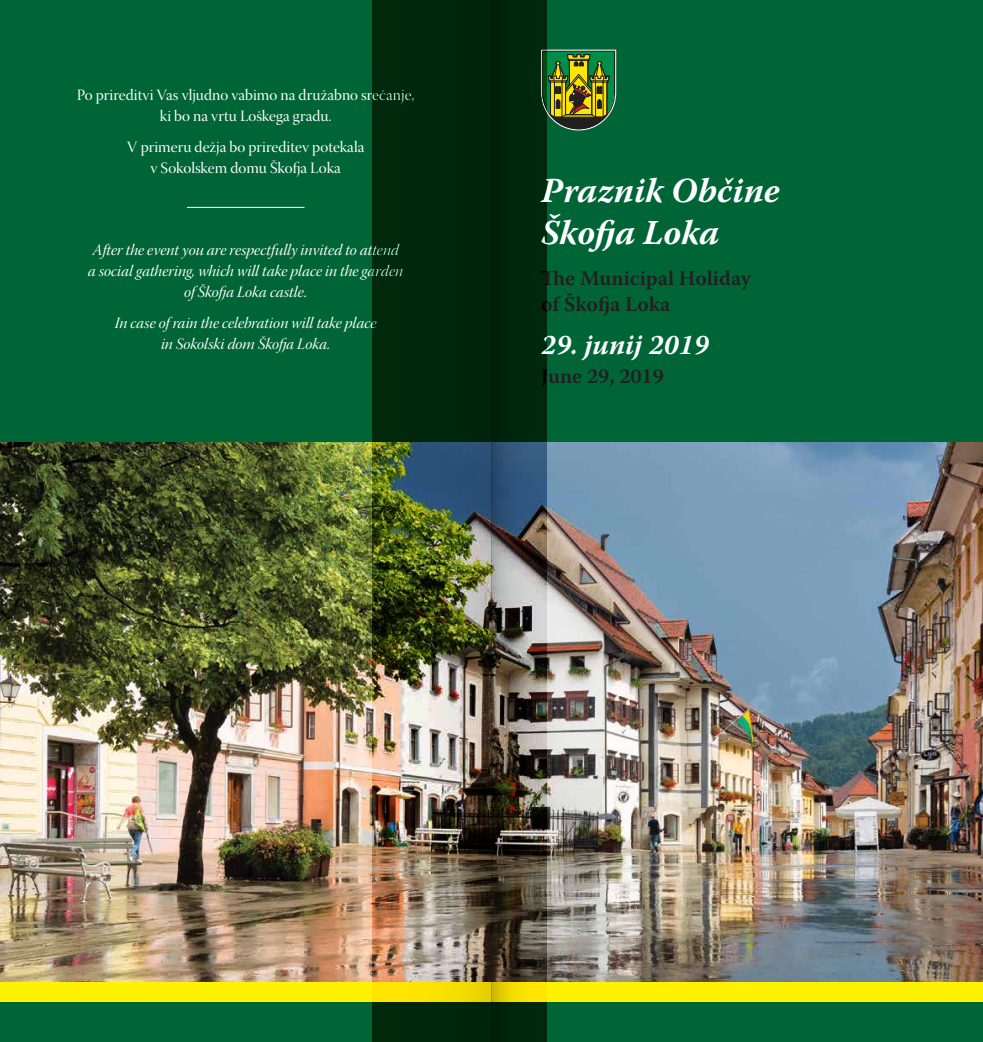
<style>
.page{position:relative;width:983px;height:1042px;background:#fff}
.page>*{position:absolute;margin:0;border:0;box-sizing:border-box;transform-origin:0 0}
.t1{font:italic 700 35px/42px "Warnock Pro";color:#fff}
.t2{font:italic 700 28px "Warnock Pro";color:#fff}
.t3{font:600 21px/25.2px "Warnock Pro";color:#231f20}
.t4{font:15.75px/21px "Warnock Pro It Disp";color:#fff;text-align:center}
.t5{font:15.75px/21px "Warnock Pro Disp";color:#fff;text-align:center}
</style>
<div class="page">
<img style="left:0;top:441px;width:982px;height:541px">
<div style="left:0;top:1002px;width:982px;height:40px;background:#006536"></div>
<div style="left:0;top:0;width:982px;height:441px;background:#006536"></div>
<div style="left:0;top:982px;width:982px;height:20px;background:#fff200"></div>
<hr style="left:187px;top:207px;width:117px;height:1px;background:#fff">
<svg style="left:546px;top:50px;width:70px;height:80px;background:#5d7a29"></svg>
<img style="left:491px;top:0;width:55px;height:1042px">
<img style="left:372px;top:0;width:119px;height:1042px">
<p class="t5" style="left:77px;top:86px;width:339px">Po prireditvi Vas vljudno vabimo na družabno srečanje, ki bo na vrtu Loškega gradu.</p>
<p class="t5" style="left:127px;top:138px;width:239px">V primeru dežja bo prireditev potekala v Sokolskem domu Škofja Loka</p>
<p class="t4" style="left:88px;top:242px;width:316px">After the event you are respectfully invited to attend a social gathering, which will take place in the garden of Škofja Loka castle.</p>
<p class="t4" style="left:115px;top:314px;width:263px">In case of rain the celebration will take place in Sokolski dom Škofja Loka.</p>
<h1 class="t1" style="left:541px;top:169px;width:240px">Praznik Občine<br>Škofja Loka</h1>
<h3 class="t3" style="left:541px;top:265px;width:211px">The Municipal Holiday of Škofja Loka</h3>
<h2 class="t2" style="left:541px;top:328px;width:169px">29. junij 2019</h2>
<h3 class="t3" style="left:541px;top:363px;width:124px">June 29, 2019</h3>
</div>
